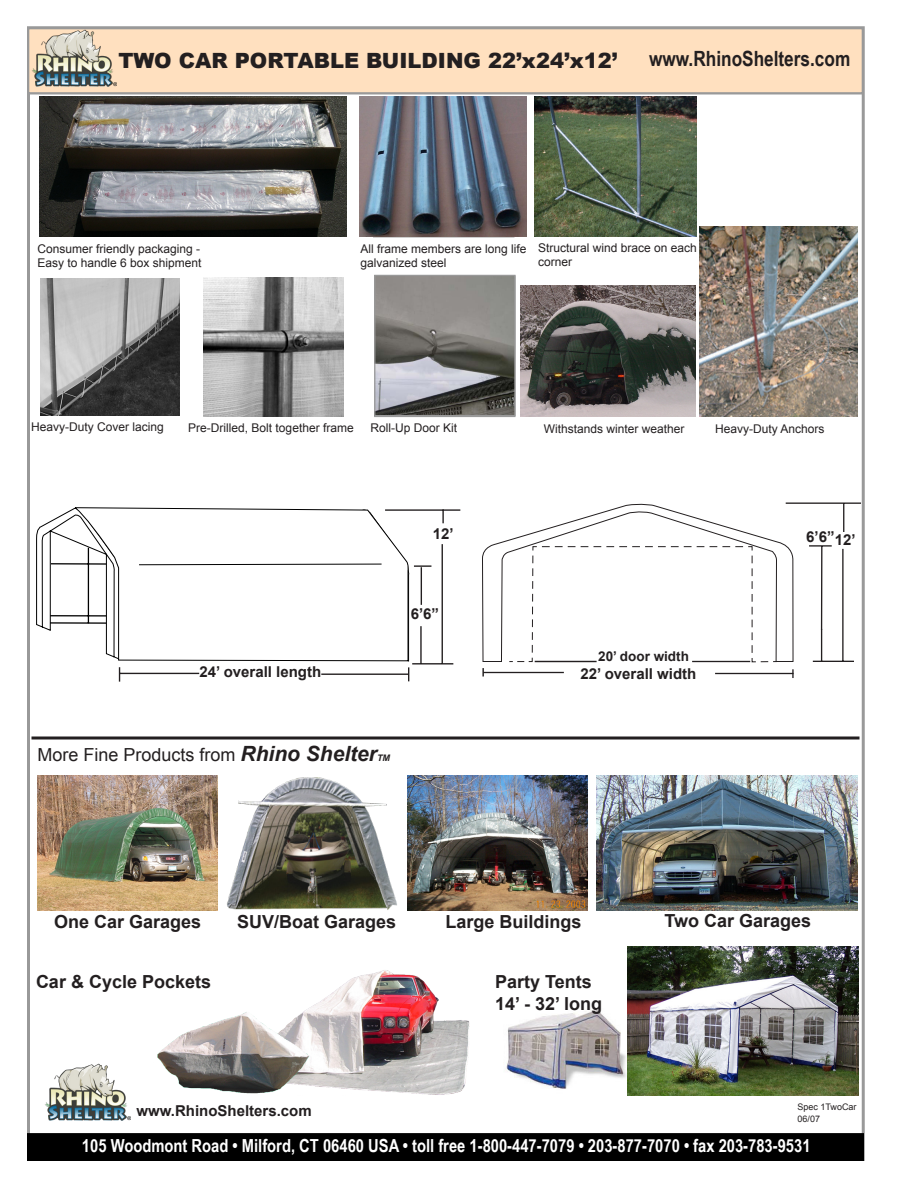
<style>
.page{position:relative;width:918px;height:1188px;background:#fff}
.page>*{position:absolute;margin:0;border:0;box-sizing:border-box;transform-origin:0 0}
.t1{font:900 21px "Arial";color:#231f20}
.t2{font:700 21px "Arial Narrow";color:#231f20}
.t3{font:700 18px "Arial";color:#231f20}
.t4{font:700 18px "Arial Narrow";color:#fff}
.t5{font:18px "Arial";color:#231f20}
.t6{font:700 15px "Arial";color:#231f20}
.t7{font:700 13.5px "Arial";color:#231f20}
.t8{font:12px/14.4px "Arial";color:#231f20}
.t9{font:9px/12px "Arial";color:#231f20}
.t10{font:italic 700 9px "Arial";color:#231f20}
.s1{font-weight:700;font-style:italic;font-size:21px}
</style>
<div class="page">
<div style="left:27px;top:26px;width:838px;height:1135px;background:#fff;border:3px solid #999"></div>
<svg style="left:27px;top:26px;width:838px;height:70px;background:#f5dabc"></svg>
<svg style="left:32px;top:736px;width:828px;height:4px;background:#595657"></svg>
<div style="left:27px;top:1133px;width:837px;height:28px;background:#000;border:3px solid #000"></div>
<hr style="left:420px;top:626px;width:2px;height:38px;background:#231f20">
<hr style="left:421px;top:567px;width:1px;height:38px;background:#231f20">
<hr style="left:442px;top:544px;width:1px;height:119px;background:#231f20">
<svg style="left:442px;top:511px;width:2px;height:12px"></svg>
<hr style="left:385px;top:509px;width:75px;height:2px;background:#231f20">
<svg style="left:414px;top:565px;width:17px;height:2px"></svg>
<hr style="left:412px;top:663px;width:41px;height:2px;background:#231f20">
<svg style="left:119px;top:667px;width:1px;height:15px"></svg>
<hr style="left:321px;top:674px;width:87px;height:1px;background:#231f20">
<hr style="left:120px;top:673px;width:79px;height:1px;background:#231f20">
<svg style="left:408px;top:667px;width:1px;height:14px"></svg>
<svg style="left:482px;top:333px;width:312px;height:329px"></svg>
<svg style="left:509px;top:546px;width:269px;height:117px"></svg>
<hr style="left:483px;top:672px;width:81px;height:1px;background:#231f20">
<svg style="left:792px;top:669px;width:2px;height:9px"></svg>
<svg style="left:482px;top:668px;width:2px;height:9px"></svg>
<hr style="left:692px;top:661px;width:58px;height:1px;background:#231f20">
<hr style="left:535px;top:661px;width:62px;height:1px;background:#231f20">
<hr style="left:715px;top:673px;width:79px;height:1px;background:#231f20">
<hr style="left:821px;top:629px;width:1px;height:32px;background:#231f20">
<hr style="left:821px;top:546px;width:1px;height:84px;background:#231f20">
<hr style="left:842px;top:549px;width:2px;height:112px;background:#231f20">
<svg style="left:843px;top:504px;width:1px;height:28px"></svg>
<hr style="left:786px;top:502px;width:75px;height:2px;background:#231f20">
<hr style="left:813px;top:661px;width:41px;height:1px;background:#231f20">
<hr style="left:809px;top:545px;width:23px;height:2px;background:#231f20">
<svg style="left:36px;top:57px;width:374px;height:604px"></svg>
<svg style="left:74px;top:507px;width:335px;height:154px"></svg>
<hr style="left:50px;top:622px;width:56px;height:2px;background:#000">
<hr style="left:51px;top:563px;width:55px;height:2px;background:#000">
<hr style="left:88px;top:548px;width:1px;height:75px;background:#000">
<hr style="left:50px;top:615px;width:56px;height:2px;background:#000">
<svg style="left:138px;top:563px;width:244px;height:2px"></svg>
<img style="left:41px;top:278px;width:139px;height:137px">
<img style="left:204px;top:277px;width:140px;height:139px">
<img style="left:360px;top:96px;width:166px;height:140px">
<img style="left:700px;top:226px;width:157px;height:190px">
<img style="left:376px;top:277px;width:138px;height:137px">
<div style="left:374px;top:275px;width:142px;height:141px;border:1px solid #999"></div>
<img style="left:41px;top:96px;width:306px;height:140px">
<img style="left:521px;top:285px;width:174px;height:131px">
<img style="left:534px;top:96px;width:163px;height:140px">
<img style="left:37px;top:775px;width:180px;height:135px">
<img style="left:407px;top:775px;width:180px;height:135px">
<img style="left:305px;top:970px;width:165px;height:125px">
<img style="left:157px;top:1011px;width:152px;height:84px">
<img style="left:505px;top:1003px;width:123px;height:93px">
<img style="left:628px;top:946px;width:230px;height:150px">
<img style="left:227px;top:777px;width:170px;height:133px">
<img style="left:596px;top:775px;width:261px;height:135px">
<img style="left:31px;top:28px;width:86px;height:60px">
<img style="left:45px;top:1063px;width:85px;height:58px">
<p class="t1" style="left:118px;top:45px;width:501px">TWO CAR PORTABLE BUILDING 22’x24’x12’</p>
<p class="t2" style="left:649px;top:43px;width:203px">www.RhinoShelters.com</p>
<p class="t8" style="left:37px;top:242px;width:164px">Consumer friendly packaging -</p>
<p class="t8" style="left:37px;top:256px;width:166px">Easy to handle 6 box shipment</p>
<p class="t8" style="left:360px;top:242px;width:168px">All frame members are long life galvanized steel</p>
<p class="t8" style="left:538px;top:240px;width:160px">Structural wind brace on each corner</p>
<p class="t8" style="left:31px;top:419px;width:134px">Heavy-Duty Cover lacing</p>
<p class="t8" style="left:188px;top:420px;width:167px">Pre-Drilled, Bolt together frame</p>
<p class="t8" style="left:370px;top:421px;width:88px">Roll-Up Door Kit</p>
<p class="t8" style="left:544px;top:422px;width:142px">Withstands winter weather</p>
<p class="t8" style="left:715px;top:422px;width:111px">Heavy-Duty Anchors</p>
<p class="t6" style="left:433px;top:524px;width:22px">12’</p>
<p class="t6" style="left:806px;top:527px;width:30px">6’6”</p>
<p class="t6" style="left:835px;top:529px;width:22px">12’</p>
<p class="t6" style="left:411px;top:604px;width:30px">6’6”</p>
<p class="t7" style="left:598px;top:648px;width:92px">20’ door width</p>
<p class="t6" style="left:200px;top:662px;width:123px">24’ overall length</p>
<p class="t6" style="left:580px;top:664px;width:117px">22’ overall width</p>
<p class="t5" style="left:38px;top:743px;width:341px">More Fine Products from <span class="s1">Rhino Shelter</span></p>
<p class="t10" style="left:377px;top:752px;width:14px">TM</p>
<p class="t3" style="left:54px;top:910px;width:149px">One Car Garages</p>
<p class="t3" style="left:237px;top:910px;width:161px">SUV/Boat Garages</p>
<p class="t3" style="left:446px;top:910px;width:138px">Large Buildings</p>
<p class="t3" style="left:664px;top:908px;width:148px">Two Car Garages</p>
<p class="t3" style="left:36px;top:970px;width:177px">Car &amp; Cycle Pockets</p>
<p class="t3" style="left:495px;top:970px;width:98px">Party Tents</p>
<p class="t3" style="left:495px;top:992px;width:109px">14’ - 32’ long</p>
<p class="t9" style="left:798px;top:1101px;width:61px">Spec 1TwoCar<br>06/07</p>
<p class="t6" style="left:136px;top:1101px;width:177px">www.RhinoShelters.com</p>
<p class="t4" style="left:82px;top:1132px;width:730px">105 Woodmont Road • Milford, CT 06460 USA • toll free 1-800-447-7079 • 203-877-7070 • fax 203-783-9531</p>
</div>
